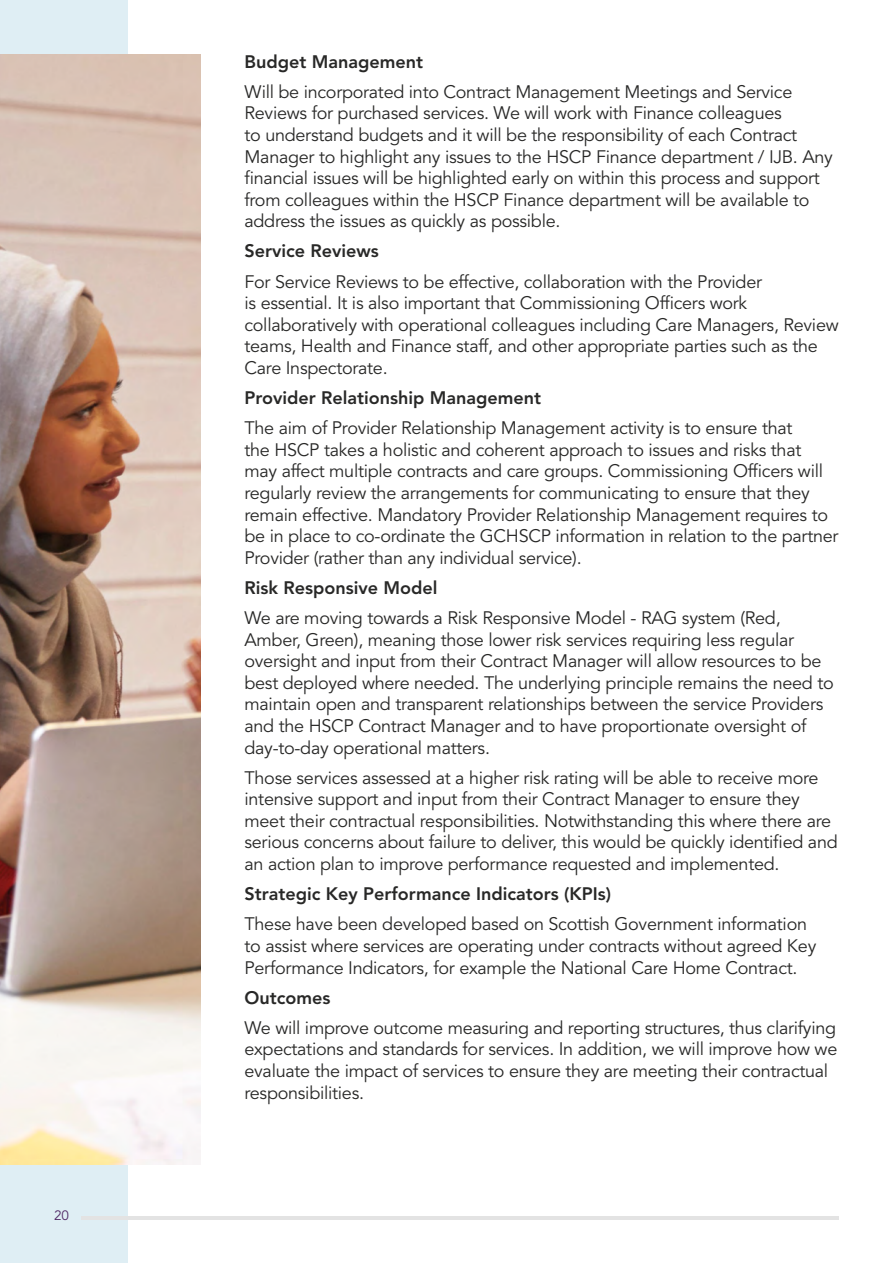
<style>
.page{position:relative;width:893px;height:1263px;background:#fff}
.page>*{position:absolute;margin:0;border:0;box-sizing:border-box;transform-origin:0 0}
.Body_Text{font:18px/21.6px "Avenir LT Std";letter-spacing:-.015em;color:#282827}
.Bold_text{font:800 18px "Avenir LT Std";color:#282827}
.Body_Text-2{font:800 18px "Avenir LT Std";color:#282827}
.t1{font:13.5px "Avenir LT Std";color:#512966}
</style>
<div class="page">
<div style="left:0;top:0;width:127px;height:1263px;background:#dfeef4"></div>
<img style="left:0;top:54px;width:200px;height:1111px">
<hr style="left:81px;top:1216px;width:758px;height:3px;background:#e3e3e3">
<p class="t1" style="left:54px;top:1207px;width:17px">20</p>
<p class="Bold_text" style="left:244px;top:51px;width:180px">Budget Management</p>
<p class="Body_Text" style="left:244px;top:81px;width:590px">Will be incorporated into Contract Management Meetings and Service Reviews for purchased services. We will work with Finance colleagues<br>to understand budgets and it will be the responsibility of each Contract Manager to highlight any issues to the HSCP Finance department / IJB. Any financial issues will be highlighted early on within this process and support from colleagues within the HSCP Finance department will be available to address the issues as quickly as possible.</p>
<p class="Body_Text-2" style="left:244px;top:241px;width:136px">Service Reviews</p>
<p class="Body_Text" style="left:244px;top:271px;width:596px">For Service Reviews to be effective, collaboration with the Provider<br>is essential. It is also important that Commissioning Officers work collaboratively with operational colleagues including Care Managers, Review teams, Health and Finance staff, and other appropriate parties such as the Care Inspectorate.</p>
<p class="Bold_text" style="left:244px;top:387px;width:298px">Provider Relationship Management</p>
<p class="Body_Text" style="left:244px;top:418px;width:595px">The aim of Provider Relationship Management activity is to ensure that<br>the HSCP takes a holistic and coherent approach to issues and risks that may affect multiple contracts and care groups. Commissioning Officers will regularly review the arrangements for communicating to ensure that they remain effective. Mandatory Provider Relationship Management requires to be in place to co-ordinate the GCHSCP information in relation to the partner Provider (rather than any individual service).</p>
<p class="Bold_text" style="left:244px;top:577px;width:194px">Risk Responsive Model</p>
<p class="Body_Text" style="left:244px;top:607px;width:591px">We are moving towards a Risk Responsive Model - RAG system (Red, Amber, Green), meaning those lower risk services requiring less regular oversight and input from their Contract Manager will allow resources to be best deployed where needed. The underlying principle remains the need to maintain open and transparent relationships between the service Providers and the HSCP Contract Manager and to have proportionate oversight of day-to-day operational matters.</p>
<p class="Body_Text" style="left:244px;top:767px;width:595px">Those services assessed at a higher risk rating will be able to receive more intensive support and input from their Contract Manager to ensure they meet their contractual responsibilities. Notwithstanding this where there are serious concerns about failure to deliver, this would be quickly identified and an action plan to improve performance requested and implemented.</p>
<p class="Body_Text-2" style="left:244px;top:883px;width:368px">Strategic Key Performance Indicators (KPIs)</p>
<p class="Body_Text" style="left:244px;top:914px;width:573px">These have been developed based on Scottish Government information to assist where services are operating under contracts without agreed Key<br>Performance Indicators, for example the National Care Home Contract.</p>
<p class="Bold_text" style="left:244px;top:987px;width:87px">Outcomes</p>
<p class="Body_Text" style="left:244px;top:1017px;width:594px">We will improve outcome measuring and reporting structures, thus clarifying expectations and standards for services. In addition, we will improve how we evaluate the impact of services to ensure they are meeting their contractual responsibilities.</p>
</div>
